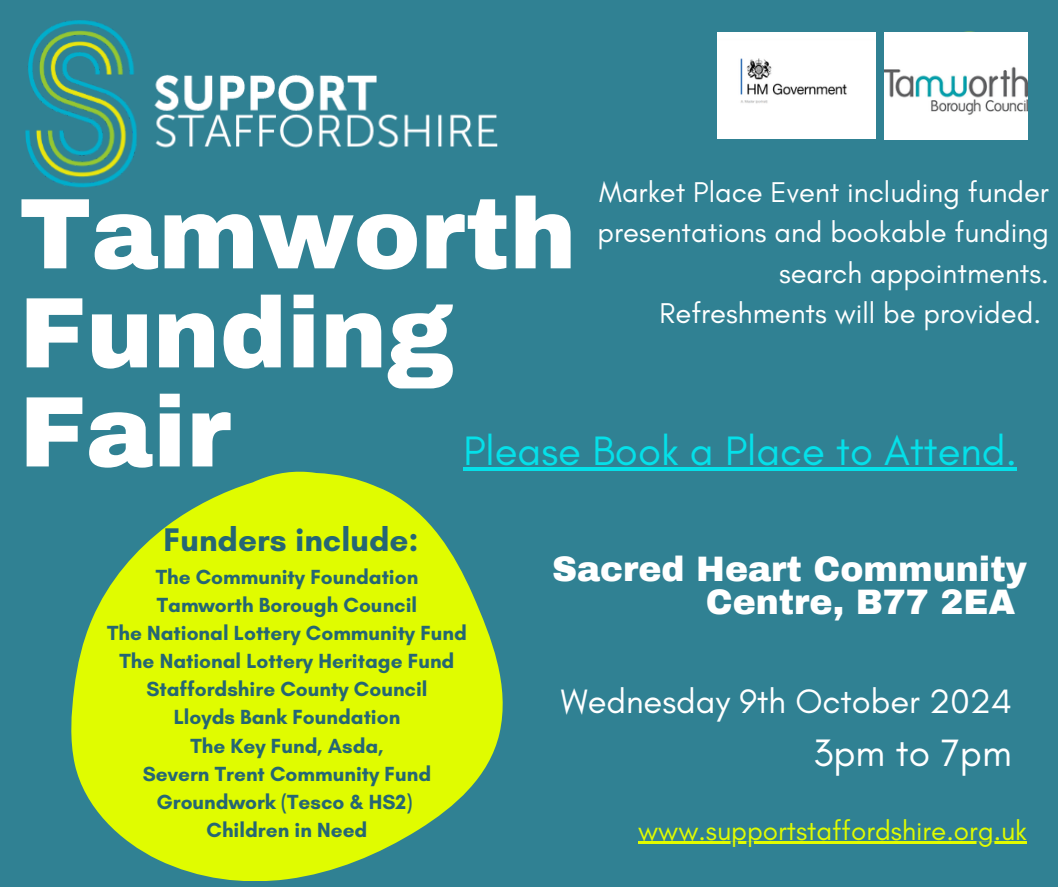
<style>
.page{position:relative;width:1058px;height:887px;background:#fff}
.page>*{position:absolute;margin:0;border:0;box-sizing:border-box;transform-origin:0 0}
.t1{font:900 100.35px/99px "Archivo";color:#fff}
.t2{font:41.85px "Glacial Indifference";color:#05e0e9}
.t3{font:39px "Glacial Indifference";color:#fff}
.t4{font:900 34.65px/33.8px "Archivo";color:#fff}
.t5{font:34.5px "Glacial Indifference";color:#fff}
.t6{font:700 33.3px "Glacial Indifference";color:#256674}
.t7{font:29.1px/40.5px "Glacial Indifference";color:#fff;text-align:right}
.t8{font:27.75px "Glacial Indifference";color:#e0fc00}
.t9{font:700 20.85px "Glacial Indifference";color:#256674}
</style>
<div class="page">
<div style="left:0;top:0;width:1058px;height:886px;background:#308193"></div>
<img style="left:25px;top:20px;width:473px;height:168px">
<svg style="left:71px;top:472px;width:432px;height:409px;fill:#e0fc00"></svg>
<img style="left:717px;top:33px;width:158px;height:106px">
<img style="left:884px;top:32px;width:143px;height:107px">
<hr style="left:463px;top:467px;width:553px;height:4px;background:#05e0e9">
<hr style="left:638px;top:841px;width:388px;height:3px;background:#e0fc00">
<p class="t7" style="left:597px;top:171px;width:453px">Market Place Event including funder presentations and bookable funding search appointments.<br>Refreshments will be provided.</p>
<h1 class="t1" style="left:19px;top:185px;width:559px">Tamworth<br>Funding<br>Fair</h1>
<h4 class="t2" style="left:463px;top:425px;width:555px">Please Book a Place to Attend.</h4>
<p class="t6" style="left:163px;top:519px;width:257px">Funders include:</p>
<p class="t9" style="left:156px;top:564px;width:264px">The Community Foundation</p>
<p class="t9" style="left:157px;top:592px;width:262px">Tamworth Borough Council</p>
<p class="t9" style="left:107px;top:620px;width:361px">The National Lottery Community Fund</p>
<p class="t9" style="left:120px;top:648px;width:336px">The National Lottery Heritage Fund</p>
<p class="t9" style="left:146px;top:676px;width:283px">Staffordshire County Council</p>
<p class="t9" style="left:174px;top:704px;width:228px">Lloyds Bank Foundation</p>
<p class="t9" style="left:190px;top:732px;width:194px">The Key Fund, Asda,</p>
<h3 class="t9" style="left:143px;top:760px;width:290px">Severn Trent Community Fund</h3>
<h3 class="t9" style="left:156px;top:789px;width:257px">Groundwork (Tesco &amp; HS2)</h3>
<h4 class="t9" style="left:206px;top:817px;width:162px">Children in Need</h4>
<p class="t4" style="left:705px;top:552px;width:322px;text-indent:-154px">Sacred Heart Community<br>Centre, B77 2EA</p>
<p class="t5" style="left:560px;top:680px;width:452px">Wednesday 9th October 2024</p>
<p class="t3" style="left:813px;top:728px;width:200px">3pm to 7pm</p>
<h2 class="t8" style="left:638px;top:813px;width:390px">www.supportstaffordshire.org.uk</h2>
</div>
